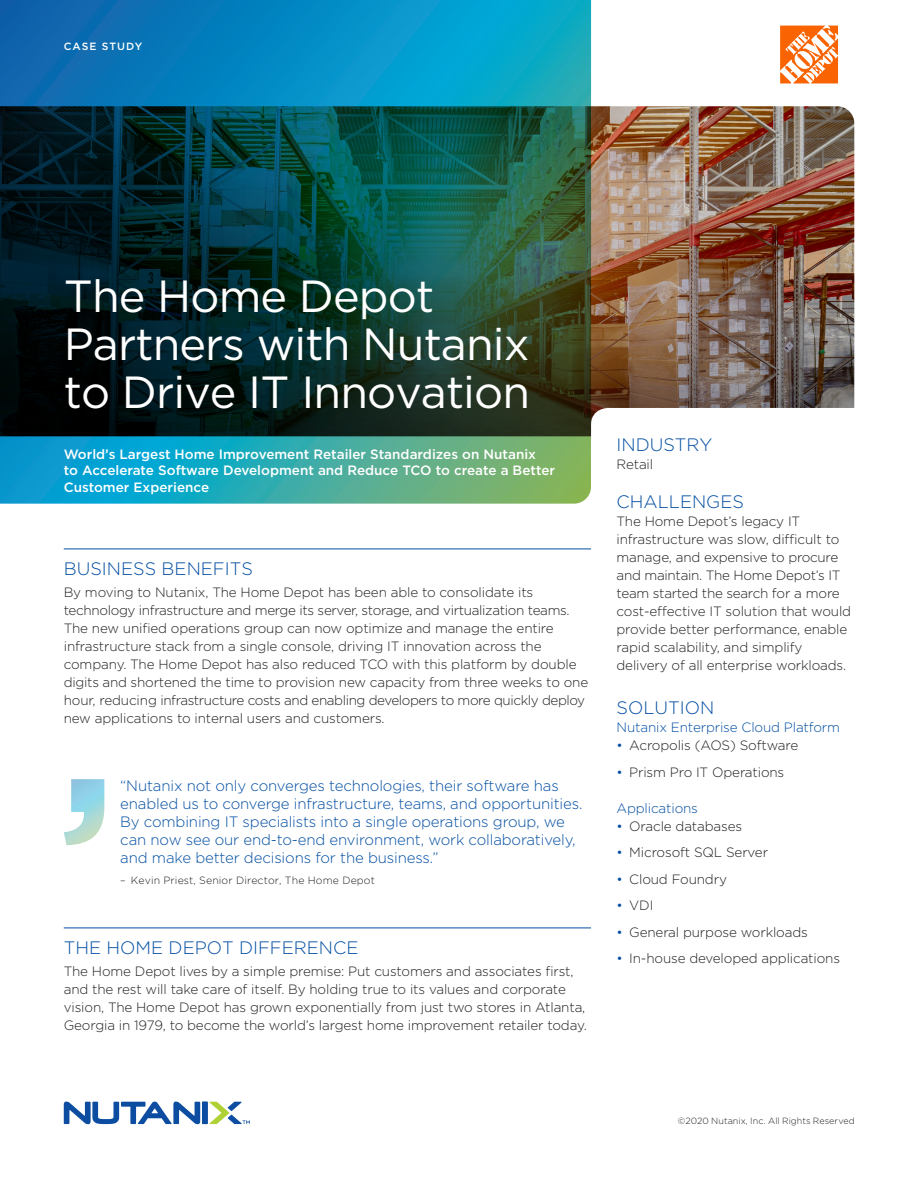
<style>
.page{position:relative;width:918px;height:1188px;background:#fff}
.page>*{position:absolute;margin:0;border:0;box-sizing:border-box;transform-origin:0 0}
.TitleSub{font:45px/48px "Gotham";letter-spacing:-.02em;color:#fff}
.BodyTextBeforeBullet{font:300 18px "Gotham";color:#034ea2}
.SIDEBAR_-_Bullet_Poi{font:300 18px "Gotham";color:#034ea2}
.BodyTextBeforeBullet-2{font:300 15px/18px "Gotham";letter-spacing:-.01em;color:#034ea2}
.WhiteText{font:300 13.5px/18px "Gotham";letter-spacing:-.01em;color:#231f20}
.WhiteText-2{font:500 13.5px/16.2px "Gotham";color:#fff}
.t1{font:300 13.5px "Gotham";letter-spacing:-.01em;color:#034ea2}
.SIDEBAR_-_Bullet_Poi-2{font:300 13.5px "Gotham";letter-spacing:-.01em;color:#231f20}
.BodyTextBeforeBullet-3{font:300 10.5px "Gotham";letter-spacing:.01em;color:#231f20}
.BodyTextBeforeBullet-4{font:500 10.5px "Gotham";letter-spacing:.1em;color:#fff}
.t2{font:300 9px "Gotham";letter-spacing:.005em;color:#231f20}
.s1{color:#034ea2}
</style>
<div class="page">
<svg style="left:210px;top:1102px;width:40px;height:22px"></svg>
<div style="left:202px;top:1102px;width:6px;height:22px;background:#0d4da1"></div>
<svg style="left:64px;top:1102px;width:136px;height:22px"></svg>
<svg style="left:0;top:0;width:591px;height:504px;background:#1b96b6"></svg>
<img style="left:0;top:106px;width:854px;height:330px">
<svg style="left:591px;top:408px;width:263px;height:28px"></svg>
<svg style="left:64px;top:779px;width:40px;height:66px"></svg>
<hr style="left:64px;top:549px;width:527px;height:1px;background:#034ea2">
<hr style="left:64px;top:928px;width:527px;height:1px;background:#034ea2">
<svg style="left:780px;top:26px;width:58px;height:57px"></svg>
<p class="BodyTextBeforeBullet-4" style="left:64px;top:39px;width:80px">CASE STUDY</p>
<p class="TitleSub" style="left:64px;top:271px;width:468px">The Home Depot<br>Partners with Nutanix to Drive IT Innovation</p>
<p class="WhiteText-2" style="left:64px;top:446px;width:493px">World’s Largest Home Improvement Retailer Standardizes on Nutanix<br>to Accelerate Software Development and Reduce TCO to create a Better<br>Customer Experience</p>
<p class="BodyTextBeforeBullet" style="left:64px;top:557px;width:191px">BUSINESS BENEFITS</p>
<p class="WhiteText" style="left:64px;top:583px;width:526px">By moving to Nutanix, The Home Depot has been able to consolidate its technology infrastructure and merge its server, storage, and virtualization teams.<br>The new unified operations group can now optimize and manage the entire infrastructure stack from a single console, driving IT innovation across the company. The Home Depot has also reduced TCO with this platform by double digits and shortened the time to provision new capacity from three weeks to one hour, reducing infrastructure costs and enabling developers to more quickly deploy new applications to internal users and customers.</p>
<p class="BodyTextBeforeBullet-2" style="left:120px;top:776px;width:464px">“Nutanix not only converges technologies, their software has enabled us to converge infrastructure, teams, and opportunities.<br>By combining IT specialists into a single operations group, we can now see our end-to-end environment, work collaboratively, and make better decisions for the business.”</p>
<p class="BodyTextBeforeBullet-3" style="left:120px;top:874px;width:256px">– Kevin Priest, Senior Director, The Home Depot</p>
<p class="BodyTextBeforeBullet" style="left:64px;top:936px;width:296px">THE HOME DEPOT DIFFERENCE</p>
<p class="WhiteText" style="left:64px;top:962px;width:525px">The Home Depot lives by a simple premise: Put customers and associates first, and the rest will take care of itself. By holding true to its values and corporate vision, The Home Depot has grown exponentially from just two stores in Atlanta, Georgia in 1979, to become the world’s largest home improvement retailer today.</p>
<p class="SIDEBAR_-_Bullet_Poi" style="left:617px;top:433px;width:97px">INDUSTRY</p>
<p class="SIDEBAR_-_Bullet_Poi-2" style="left:617px;top:455px;width:38px">Retail</p>
<p class="SIDEBAR_-_Bullet_Poi" style="left:617px;top:491px;width:129px">CHALLENGES</p>
<p class="WhiteText" style="left:617px;top:512px;width:236px">The Home Depot’s legacy IT infrastructure was slow, difficult to manage, and expensive to procure and maintain. The Home Depot’s IT team started the search for a more cost-effective IT solution that would provide better performance, enable rapid scalability, and simplify delivery of all enterprise workloads.</p>
<p class="SIDEBAR_-_Bullet_Poi" style="left:617px;top:696px;width:99px">SOLUTION</p>
<p class="t1" style="left:617px;top:719px;width:225px">Nutanix Enterprise Cloud Platform</p>
<p class="WhiteText" style="left:617px;top:736px;width:183px"><span class="s1">•</span> Acropolis (AOS) Software</p>
<p class="WhiteText" style="left:617px;top:762px;width:169px"><span class="s1">•</span> Prism Pro IT Operations</p>
<p class="t1" style="left:617px;top:799px;width:83px">Applications</p>
<p class="WhiteText" style="left:617px;top:816px;width:127px"><span class="s1">•</span> Oracle databases</p>
<p class="WhiteText" style="left:617px;top:843px;width:153px"><span class="s1">•</span> Microsoft SQL Server</p>
<p class="WhiteText" style="left:617px;top:869px;width:112px"><span class="s1">•</span> Cloud Foundry</p>
<p class="WhiteText" style="left:617px;top:896px;width:38px"><span class="s1">•</span> VDI</p>
<p class="WhiteText" style="left:617px;top:922px;width:193px"><span class="s1">•</span> General purpose workloads</p>
<p class="WhiteText" style="left:617px;top:949px;width:225px"><span class="s1">•</span> In-house developed applications</p>
<p class="t2" style="left:678px;top:1115px;width:179px">©2020 Nutanix, Inc. All Rights Reserved</p>
</div>
